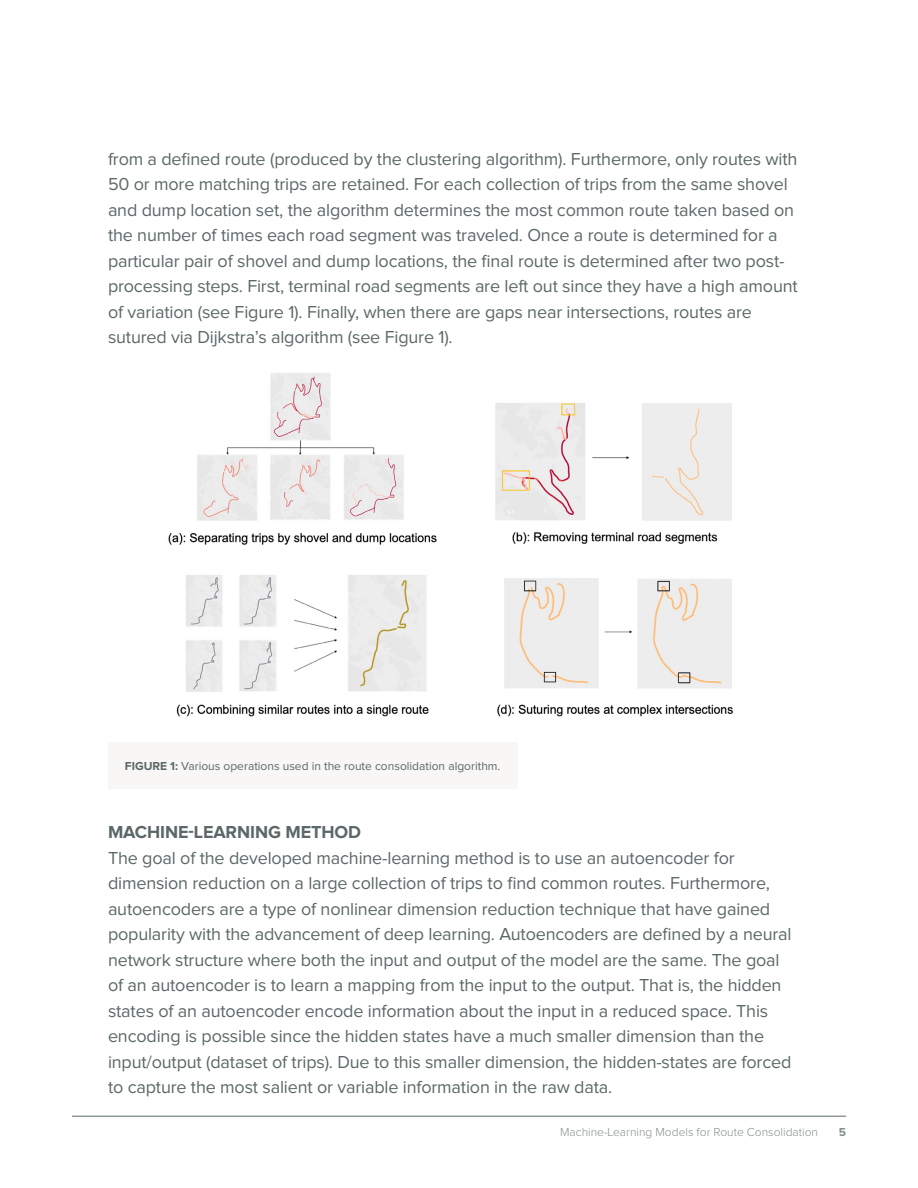
<style>
.page{position:relative;width:918px;height:1188px;background:#fff}
.page>*{position:absolute;margin:0;border:0;box-sizing:border-box;transform-origin:0 0}
.Body_Copy{font:18px/25.5px "Proxima Nova";letter-spacing:-.01em;color:#5c6868}
.Body_Copy-2{font:12px "Proxima Nova";color:#5b6868}
.t1{font:300 12px "Proxima Nova";color:#858e8e}
.t2{font:700 12px "Proxima Nova";color:#858e8e}
.s1{font-weight:700}
</style>
<div class="page">
<hr style="left:72px;top:1116px;width:774px;height:1px;background:#5c6868">
<img style="left:168px;top:373px;width:566px;height:344px">
<div style="left:108px;top:742px;width:409px;height:47px;background:#f9f6f6"></div>
<p class="Body_Copy" style="left:108px;top:147px;width:691px">from a defined route (produced by the clustering algorithm). Furthermore, only routes with 50 or more matching trips are retained. For each collection of trips from the same shovel and dump location set, the algorithm determines the most common route taken based on the number of times each road segment was traveled. Once a route is determined for a particular pair of shovel and dump locations, the final route is determined after two post&shy;processing steps. First, terminal road segments are left out since they have a high amount of variation (see Figure 1). Finally, when there are gaps near intersections, routes are sutured via Dijkstra’s algorithm (see Figure 1).</p>
<p class="Body_Copy-2" style="left:125px;top:760px;width:377px"><span class="s1">FIGURE 1:</span> Various operations used in the route consolidation algorithm.</p>
<p class="Body_Copy" style="left:108px;top:820px;width:685px"><span class="s1">MACHINE-LEARNING METHOD<br></span>The goal of the developed machine-learning method is to use an autoencoder for dimension reduction on a large collection of trips to find common routes. Furthermore, autoencoders are a type of nonlinear dimension reduction technique that have gained popularity with the advancement of deep learning. Autoencoders are defined by a neural network structure where both the input and output of the model are the same. The goal of an autoencoder is to learn a mapping from the input to the output. That is, the hidden states of an autoencoder encode information about the input in a reduced space. This encoding is possible since the hidden states have a much smaller dimension than the input/output (dataset of trips). Due to this smaller dimension, the hidden-states are forced to capture the most salient or variable information in the raw data.</p>
<p class="t1" style="left:560px;top:1127px;width:260px">Machine-Learning Models for Route Consolidation</p>
<p class="t2" style="left:839px;top:1127px;width:9px">5</p>
</div>
